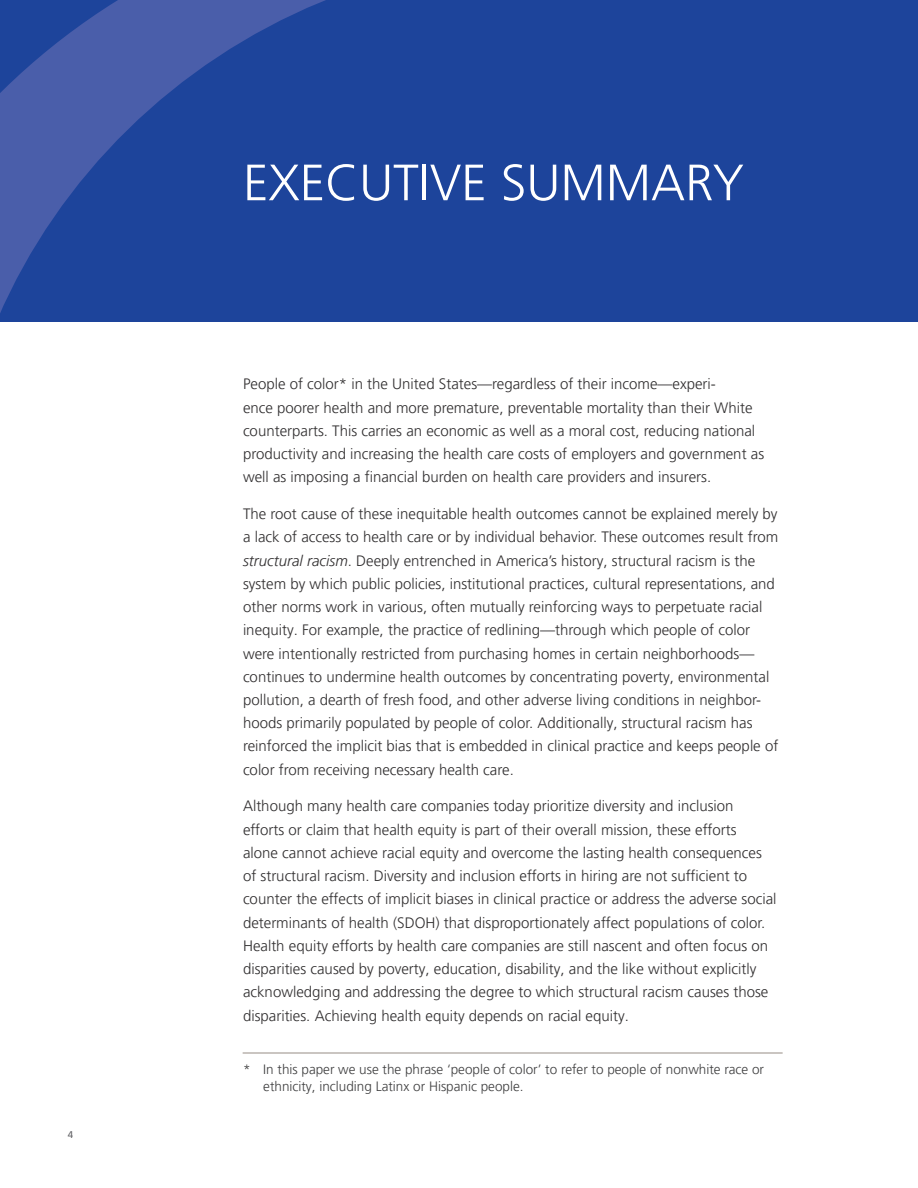
<style>
.page{position:relative;width:918px;height:1188px;background:#fff}
.page>*{position:absolute;margin:0;border:0;box-sizing:border-box;transform-origin:0 0}
.t1{font:300 51px "Frutiger LT Pro";color:#fff}
.t2{font:300 15px/23.2px "Frutiger LT Pro";color:#312f30}
.t3{font:300 13.5px/16.5px "Frutiger LT Pro";color:#3e3e3f}
.t4{font:9.75px "Frutiger LT Std";color:#636366}
.s1{font-style:italic}
</style>
<div class="page">
<svg style="left:0;top:0;width:918px;height:322px;background:#22479c"></svg>
<div style="left:655px;top:0;width:263px;height:83px;background:#1d449b"></div>
<hr style="left:243px;top:1053px;width:540px;height:1px;background:#978c84">
<p class="t4" style="left:68px;top:1129px;width:7px">4</p>
<h1 class="t1" style="left:243px;top:153px;width:502px">EXECUTIVE SUMMARY</h1>
<p class="t2" style="left:243px;top:373px;width:523px">People of color* in the United States—regardless of their income—experi-<br>ence poorer health and more premature, preventable mortality than their White counterparts. This carries an economic as well as a moral cost, reducing national productivity and increasing the health care costs of employers and government as well as imposing a financial burden on health care providers and insurers.</p>
<p class="t2" style="left:243px;top:502px;width:537px">The root cause of these inequitable health outcomes cannot be explained merely by a lack of access to health care or by individual behavior. These outcomes result from <span class="s1">structural racism</span>. Deeply entrenched in America’s history, structural racism is the system by which public policies, institutional practices, cultural representations, and other norms work in various, often mutually reinforcing ways to perpetuate racial inequity. For example, the practice of redlining—through which people of color were intentionally restricted from purchasing homes in certain neighborhoods— continues to undermine health outcomes by concentrating poverty, environmental pollution, a dearth of fresh food, and other adverse living conditions in neighbor&shy;hoods primarily populated by people of color. Additionally, structural racism has reinforced the implicit bias that is embedded in clinical practice and keeps people of color from receiving necessary health care.</p>
<p class="t2" style="left:243px;top:795px;width:535px">Although many health care companies today prioritize diversity and inclusion efforts or claim that health equity is part of their overall mission, these efforts<br>alone cannot achieve racial equity and overcome the lasting health consequences of structural racism. Diversity and inclusion efforts in hiring are not sufficient to counter the effects of implicit biases in clinical practice or address the adverse social determinants of health (SDOH) that disproportionately affect populations of color.<br>Health equity efforts by health care companies are still nascent and often focus on disparities caused by poverty, education, disability, and the like without explicitly acknowledging and addressing the degree to which structural racism causes those disparities. Achieving health equity depends on racial equity.</p>
<p class="t3" style="left:263px;top:1061px;width:502px;text-indent:-20px">* In this paper we use the phrase ‘people of color’ to refer to people of nonwhite race or ethnicity, including Latinx or Hispanic people.</p>
</div>
